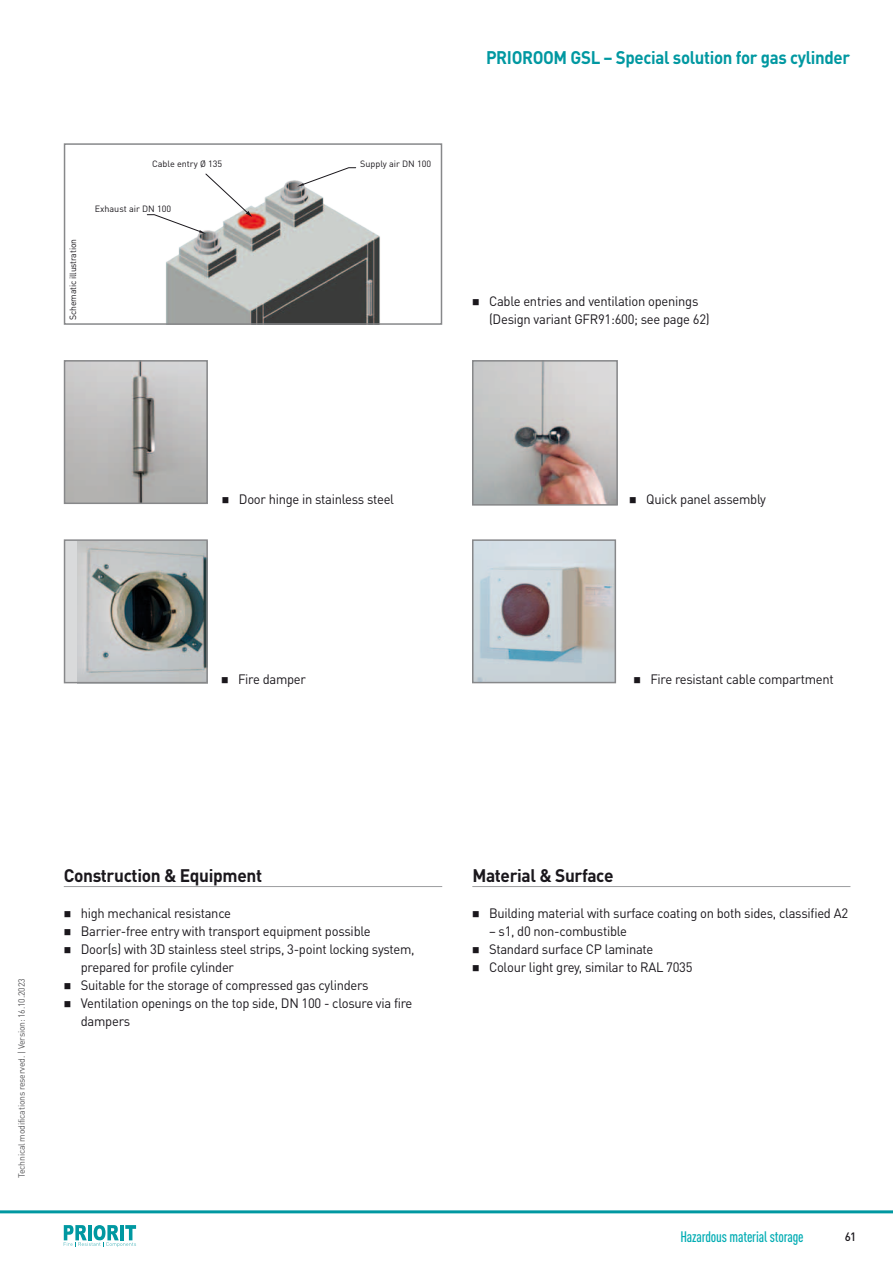
<style>
.page{position:relative;width:893px;height:1263px;background:#fff}
.page>*{position:absolute;margin:0;border:0;box-sizing:border-box;transform-origin:0 0}
.t1{font:700 18.15px "DINOT";letter-spacing:-.02em;color:#0098a1;scale:.93 1}
.t2{font:700 18px "DINOT";letter-spacing:-.02em;color:#1a171c;scale:.96 1}
.t3{font:500 condensed 15px "DINOT";letter-spacing:-.01em;color:#00acb3}
.t4{font:13.5px/18px "DINOT";letter-spacing:-.02em;color:#1a171c;scale:.96 1}
.t5{font:500 12px "DINOT";color:#1a171c;scale:.96 1}
.t6{font:9px "DINOT";letter-spacing:-.02em;color:#58585a;scale:.96 1}
.t7{font:9px "DINOT";color:#1a171c}
.t8{font:9px "DINOT";letter-spacing:-.02em;color:#1a171c;scale:.96 1}
</style>
<div class="page">
<img style="left:67px;top:363px;width:138px;height:138px">
<div style="left:64px;top:360px;width:144px;height:144px;border:2px solid #87888a"></div>
<img style="left:475px;top:363px;width:140px;height:140px">
<div style="left:472px;top:360px;width:146px;height:146px;border:2px solid #87888a"></div>
<div style="left:65px;top:540px;width:142px;height:143px;background:#d9dadb"></div>
<img style="left:77px;top:542px;width:128px;height:138px">
<div style="left:64px;top:539px;width:144px;height:144px;border:2px solid #87888a"></div>
<img style="left:475px;top:542px;width:138px;height:138px">
<div style="left:472px;top:539px;width:144px;height:144px;border:2px solid #87888a"></div>
<hr style="left:64px;top:886px;width:378px;height:1px;background:#9d9ea0">
<hr style="left:472px;top:886px;width:378px;height:1px;background:#9d9ea0">
<img style="left:146px;top:167px;width:234px;height:155px">
<svg style="left:297px;top:167px;width:59px;height:20px"></svg>
<svg style="left:147px;top:173px;width:105px;height:61px"></svg>
<div style="left:64px;top:143px;width:378px;height:182px;border:2px solid #87888a"></div>
<hr style="left:0;top:1210px;width:893px;height:3px;background:#0098a1">
<svg style="left:64px;top:1225px;width:72px;height:22px"></svg>
<p class="t8" style="left:67px;top:320px;width:85px;rotate:-90deg">Schematic illustration</p>
<p class="t7" style="left:152px;top:158px;width:72px">Cable entry Ø 135</p>
<p class="t7" style="left:360px;top:158px;width:73px">Supply air DN 100</p>
<p class="t7" style="left:95px;top:203px;width:78px">Exhaust air DN 100</p>
<h1 class="t1" style="left:486px;top:45px;width:393px">PRIOROOM GSL – Special solution for gas cylinder</h1>
<p class="t4" style="left:489px;top:292px;width:231px">Cable entries and ventilation openings (Design variant GFR91:600; see page 62)</p>
<p class="t4" style="left:239px;top:490px;width:163px">Door hinge in stainless steel</p>
<p class="t4" style="left:646px;top:490px;width:126px">Quick panel assembly</p>
<p class="t4" style="left:238px;top:670px;width:72px">Fire damper</p>
<p class="t4" style="left:650px;top:670px;width:193px">Fire resistant cable compartment</p>
<p class="t6" style="left:16px;top:1178px;width:209px;rotate:-90deg">Technical modifications reserved. | Version: 16.10.2023</p>
<h2 class="t2" style="left:64px;top:864px;width:208px">Construction &amp; Equipment</h2>
<h2 class="t2" style="left:472px;top:864px;width:149px">Material &amp; Surface</h2>
<p class="t4" style="left:81px;top:904px;width:349px">high mechanical resistance<br>Barrier-free entry with transport equipment possible Door(s) with 3D stainless steel strips, 3-point locking system, prepared for profile cylinder<br>Suitable for the storage of compressed gas cylinders Ventilation openings on the top side, DN 100 - closure via fire dampers</p>
<p class="t4" style="left:489px;top:904px;width:376px">Building material with surface coating on both sides, classified A2</p>
<p class="t4" style="left:489px;top:922px;width:214px">– s1, d0 non-combustible<br>Standard surface CP laminate<br>Colour light grey, similar to RAL 7035</p>
<p class="t3" style="left:680px;top:1227px;width:125px">Hazardous material storage</p>
<p class="t5" style="left:845px;top:1228px;width:13px">61</p>
</div>
